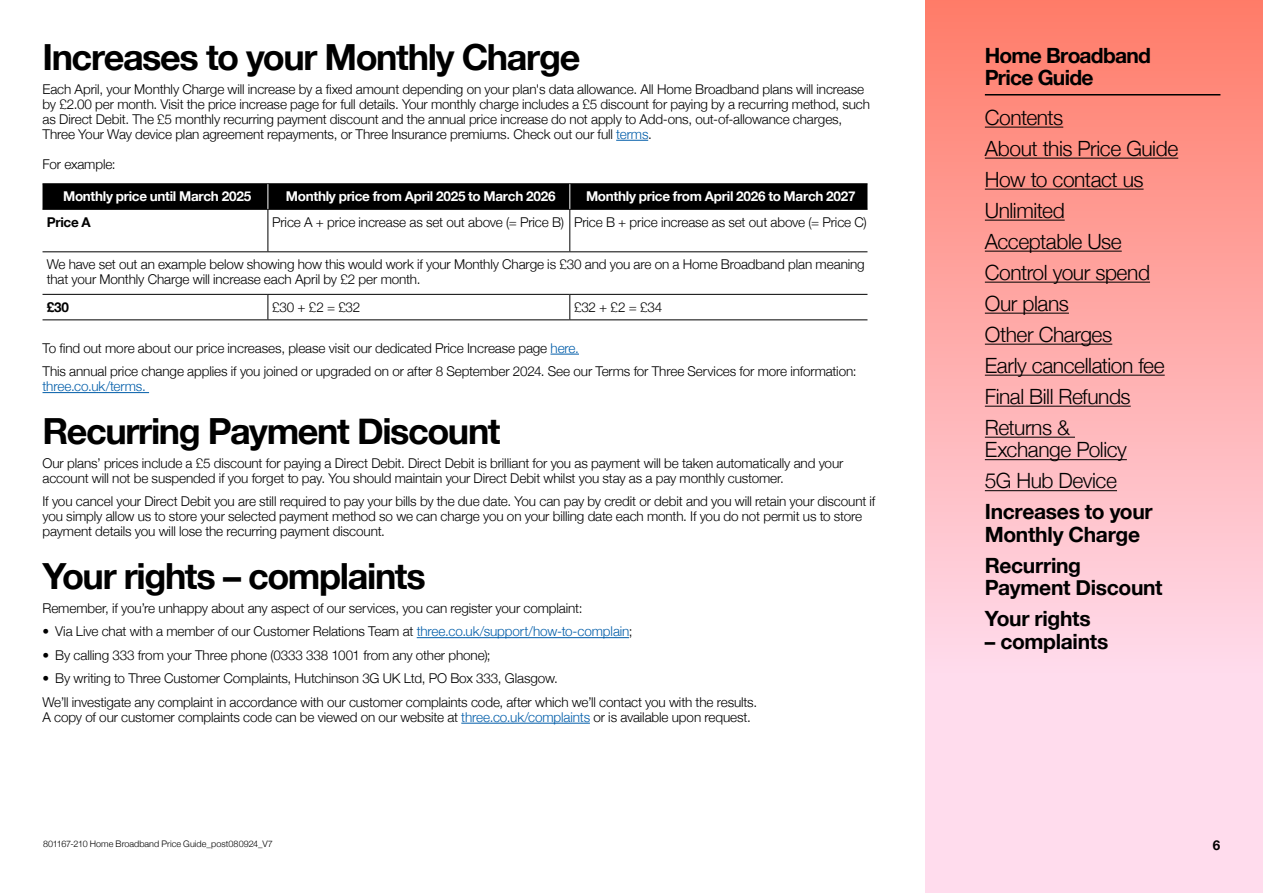
<style>
.page{position:relative;width:1263px;height:893px;background:#fff}
.page>*{position:absolute;margin:0;border:0;box-sizing:border-box;transform-origin:0 0}
.t1{font:700 36px "Helvetica Neue";letter-spacing:-.04em;color:#000}
.t2{font:300 21px/31px "Helvetica Neue";letter-spacing:-.02em;color:#000}
.t3{font:700 21px/22.5px "Helvetica Neue";letter-spacing:-.015em;color:#000}
.t4{font:700 21px/22.5px "Helvetica Neue";letter-spacing:-.035em;color:#000}
.t5{font:300 13.5px/15px "Helvetica Neue";letter-spacing:-.01em;color:#000}
.t6{font:700 13.5px "Helvetica Neue";letter-spacing:-.02em;color:#fff}
.t7{font:300 13.5px "Helvetica Neue";letter-spacing:-.01em;color:#005da9}
.t8{font:700 13.5px "Helvetica Neue";letter-spacing:-.02em;color:#000}
.t9{font:300 9px "Helvetica Neue";letter-spacing:.005em;color:#000}
.s1{color:#005da9}
</style>
<div class="page">
<svg style="left:926px;top:0;width:337px;height:893px;background:#feb7ba"></svg>
<hr style="left:985px;top:94px;width:235px;height:1px;background:#000">
<hr style="left:985px;top:127px;width:78px;height:1px;background:#000">
<hr style="left:985px;top:158px;width:193px;height:1px;background:#000">
<hr style="left:985px;top:189px;width:158px;height:1px;background:#000">
<hr style="left:985px;top:220px;width:80px;height:1px;background:#000">
<hr style="left:985px;top:251px;width:137px;height:1px;background:#000">
<hr style="left:985px;top:282px;width:165px;height:1px;background:#000">
<hr style="left:985px;top:313px;width:84px;height:1px;background:#000">
<hr style="left:985px;top:344px;width:127px;height:1px;background:#000">
<hr style="left:985px;top:375px;width:180px;height:1px;background:#000">
<hr style="left:985px;top:406px;width:146px;height:1px;background:#000">
<hr style="left:985px;top:437px;width:90px;height:1px;background:#000">
<hr style="left:985px;top:459px;width:142px;height:1px;background:#000">
<hr style="left:985px;top:490px;width:132px;height:1px;background:#000">
<hr style="left:616px;top:140px;width:32px;height:1px;background:#005da9">
<svg style="left:550px;top:354px;width:29px;height:1px"></svg>
<hr style="left:43px;top:392px;width:106px;height:1px;background:#005da9">
<hr style="left:417px;top:637px;width:212px;height:1px;background:#005da9">
<hr style="left:461px;top:723px;width:129px;height:1px;background:#005da9">
<hr style="left:43px;top:183px;width:225px;height:1px;background:#000">
<hr style="left:268px;top:183px;width:302px;height:1px;background:#000">
<hr style="left:570px;top:183px;width:297px;height:1px;background:#000">
<hr style="left:43px;top:209px;width:225px;height:1px;background:#000">
<hr style="left:268px;top:209px;width:302px;height:1px;background:#000">
<hr style="left:570px;top:209px;width:297px;height:1px;background:#000">
<hr style="left:43px;top:251px;width:225px;height:1px;background:#000">
<hr style="left:268px;top:251px;width:302px;height:1px;background:#000">
<hr style="left:570px;top:251px;width:297px;height:1px;background:#000">
<hr style="left:43px;top:294px;width:225px;height:1px;background:#000">
<hr style="left:268px;top:294px;width:302px;height:1px;background:#000">
<hr style="left:570px;top:294px;width:297px;height:1px;background:#000">
<hr style="left:43px;top:319px;width:225px;height:1px;background:#000">
<hr style="left:268px;top:319px;width:302px;height:1px;background:#000">
<hr style="left:570px;top:319px;width:297px;height:1px;background:#000">
<div style="left:43px;top:184px;width:824px;height:25px;background:#000"></div>
<hr style="left:267px;top:210px;width:1px;height:41px;background:#000">
<hr style="left:569px;top:210px;width:1px;height:41px;background:#000">
<svg style="left:267px;top:295px;width:1px;height:24px"></svg>
<svg style="left:569px;top:295px;width:1px;height:24px"></svg>
<h1 class="t1" style="left:43px;top:29px;width:539px">Increases to your Monthly Charge</h1>
<p class="t5" style="left:43px;top:81px;width:829px">Each April, your Monthly Charge will increase by a fixed amount depending on your plan's data allowance. All Home Broadband plans will increase by £2.00 per month. Visit the price increase page for full details. Your monthly charge includes a £5 discount for paying by a recurring method, such as Direct Debit. The £5 monthly recurring payment discount and the annual price increase do not apply to Add-ons, out-of-allowance charges, Three Your Way device plan agreement repayments, or Three Insurance premiums. Check out our full <span class="s1">terms</span>.</p>
<p class="t5" style="left:43px;top:156px;width:75px">For example:</p>
<p class="t6" style="left:63px;top:186px;width:190px">Monthly price until March 2025</p>
<p class="t6" style="left:286px;top:186px;width:271px">Monthly price from April 2025 to March 2026</p>
<p class="t6" style="left:586px;top:186px;width:271px">Monthly price from April 2026 to March 2027</p>
<p class="t8" style="left:47px;top:211px;width:45px">Price A</p>
<p class="t5" style="left:272px;top:213px;width:596px">Price A + price increase as set out above (= Price B) Price B + price increase as set out above (= Price C)</p>
<p class="t5" style="left:47px;top:256px;width:819px">We have set out an example below showing how this would work if your Monthly Charge is £30 and you are on a Home Broadband plan meaning that your Monthly Charge will increase each April by £2 per month.</p>
<p class="t8" style="left:47px;top:296px;width:24px">£30</p>
<p class="t5" style="left:272px;top:298px;width:90px">£30 + £2 = £32</p>
<p class="t5" style="left:574px;top:298px;width:90px">£32 + £2 = £34</p>
<p class="t5" style="left:43px;top:335px;width:815px;line-height:23.5px">To find out more about our price increases, please visit our dedicated Price Increase page <span class="s1">here.<br></span>This annual price change applies if you joined or upgraded on or after 8 September 2024. See our Terms for Three Services for more information:</p>
<p class="t7" style="left:43px;top:376px;width:105px">three.co.uk/terms.</p>
<h1 class="t1" style="left:43px;top:403px;width:460px">Recurring Payment Discount</h1>
<p class="t5" style="left:43px;top:454px;width:802px">Our plans’ prices include a £5 discount for paying a Direct Debit. Direct Debit is brilliant for you as payment will be taken automatically and your account will not be suspended if you forget to pay. You should maintain your Direct Debit whilst you stay as a pay monthly customer.</p>
<p class="t5" style="left:43px;top:493px;width:834px">If you cancel your Direct Debit you are still required to pay your bills by the due date. You can pay by credit or debit and you will retain your discount if you simply allow us to store your selected payment method so we can charge you on your billing date each month. If you do not permit us to store payment details you will lose the recurring payment discount.</p>
<h1 class="t1" style="left:43px;top:548px;width:385px">Your rights – complaints</h1>
<p class="t5" style="left:43px;top:599px;width:541px">Remember, if you’re unhappy about any aspect of our services, you can register your complaint:</p>
<p class="t5" style="left:43px;top:623px;width:592px">• Via Live chat with a member of our Customer Relations Team at <span class="s1">three.co.uk/support/how-to-complain</span>;</p>
<p class="t5" style="left:43px;top:646px;width:450px">• By calling 333 from your Three phone (0333 338 1001 from any other phone);</p>
<p class="t5" style="left:43px;top:666px;width:716px;line-height:23.5px">• By writing to Three Customer Complaints, Hutchinson 3G UK Ltd, PO Box 333, Glasgow.<br>We’ll investigate any complaint in accordance with our customer complaints code, after which we’ll contact you with the results.</p>
<p class="t5" style="left:43px;top:708px;width:710px">A copy of our customer complaints code can be viewed on our website at <span class="s1">three.co.uk/complaints</span> or is available upon request.</p>
<p class="t9" style="left:43px;top:837px;width:231px">801167-210 Home Broadband Price Guide_post080924_V7</p>
<h2 class="t4" style="left:985px;top:45px;width:168px">Home Broadband<br>Price Guide</h2>
<h2 class="t2" style="left:985px;top:100px;width:195px">Contents<br>About this Price Guide<br>How to contact us<br>Unlimited<br>Acceptable Use<br>Control your spend<br>Our plans<br>Other Charges<br>Early cancellation fee<br>Final Bill Refunds<br>Returns &amp;</h2>
<h2 class="t2" style="left:985px;top:433px;width:143px">Exchange Policy<br>5G Hub Device</h2>
<h2 class="t3" style="left:985px;top:501px;width:169px">Increases to your<br>Monthly Charge</h2>
<h2 class="t3" style="left:985px;top:555px;width:179px">Recurring<br>Payment Discount</h2>
<h2 class="t3" style="left:985px;top:608px;width:107px">Your rights</h2>
<h2 class="t3" style="left:985px;top:631px;width:125px">– complaints</h2>
<p class="t8" style="left:1213px;top:835px;width:9px">6</p>
</div>
